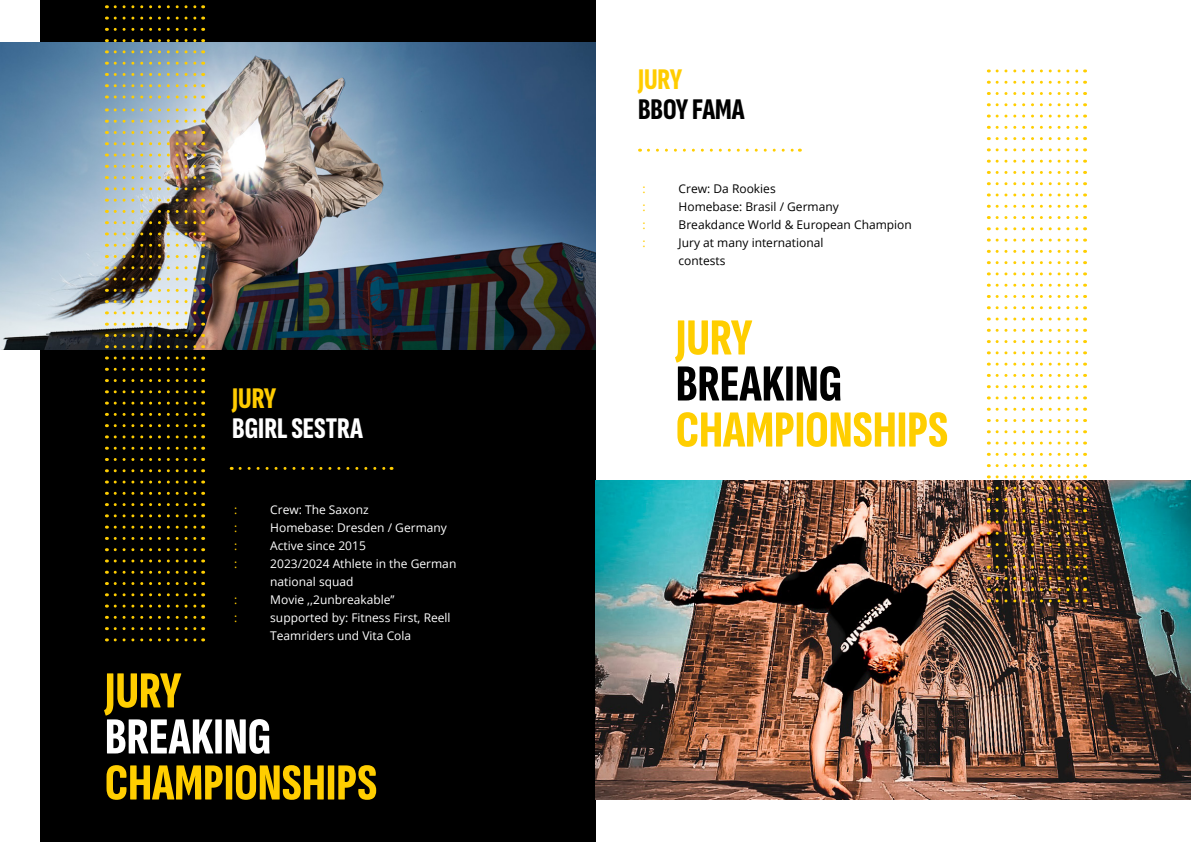
<style>
.page{position:relative;width:1191px;height:842px;background:#fff}
.page>*{position:absolute;margin:0;border:0;box-sizing:border-box;transform-origin:0 0}
.t1{font:extra-condensed 52px "Sofia Sans";color:#ffce00}
.t2{font:extra-condensed 52px "Sofia Sans";color:#000}
.t3{font:extra-condensed 52px "Sofia Sans";color:#fff}
.t4{font:extra-condensed 30px "Sofia Sans";color:#fff}
.t5{font:extra-condensed 30px "Sofia Sans";color:#fc0}
.t6{font:extra-condensed 30px "Sofia Sans";color:#000}
.t7{font:12px/18px "Open Sans";color:#fff}
.t8{font:12px/18px "Open Sans";color:#000}
.t9{font:12px "Open Sans";color:#fc0}
</style>
<div class="page">
<div style="left:40px;top:0;width:555px;height:842px;background:#000"></div>
<img style="left:0;top:43px;width:595px;height:306px">
<img style="left:595px;top:480px;width:596px;height:319px">
<svg style="left:115px;top:638px;width:89px;height:3px"></svg>
<svg style="left:115px;top:627px;width:89px;height:3px"></svg>
<svg style="left:115px;top:616px;width:89px;height:3px"></svg>
<svg style="left:115px;top:605px;width:89px;height:3px"></svg>
<svg style="left:115px;top:593px;width:89px;height:3px"></svg>
<svg style="left:115px;top:582px;width:89px;height:3px"></svg>
<svg style="left:115px;top:571px;width:89px;height:3px"></svg>
<svg style="left:115px;top:559px;width:89px;height:3px"></svg>
<svg style="left:115px;top:548px;width:89px;height:3px"></svg>
<svg style="left:115px;top:537px;width:89px;height:3px"></svg>
<svg style="left:115px;top:526px;width:89px;height:3px"></svg>
<svg style="left:115px;top:514px;width:89px;height:3px"></svg>
<svg style="left:115px;top:503px;width:89px;height:3px"></svg>
<svg style="left:115px;top:492px;width:89px;height:3px"></svg>
<svg style="left:115px;top:480px;width:89px;height:3px"></svg>
<svg style="left:115px;top:469px;width:89px;height:3px"></svg>
<svg style="left:115px;top:458px;width:89px;height:3px"></svg>
<svg style="left:115px;top:447px;width:89px;height:3px"></svg>
<svg style="left:115px;top:435px;width:89px;height:3px"></svg>
<svg style="left:115px;top:424px;width:89px;height:3px"></svg>
<svg style="left:115px;top:413px;width:89px;height:3px"></svg>
<svg style="left:115px;top:402px;width:89px;height:3px"></svg>
<svg style="left:115px;top:390px;width:89px;height:3px"></svg>
<svg style="left:115px;top:379px;width:89px;height:3px"></svg>
<svg style="left:115px;top:368px;width:89px;height:3px"></svg>
<svg style="left:115px;top:356px;width:89px;height:3px"></svg>
<svg style="left:115px;top:345px;width:89px;height:3px"></svg>
<svg style="left:115px;top:334px;width:89px;height:3px"></svg>
<svg style="left:115px;top:323px;width:89px;height:3px"></svg>
<svg style="left:115px;top:311px;width:89px;height:3px"></svg>
<svg style="left:115px;top:300px;width:89px;height:3px"></svg>
<svg style="left:115px;top:289px;width:89px;height:3px"></svg>
<svg style="left:115px;top:278px;width:89px;height:3px"></svg>
<svg style="left:115px;top:266px;width:89px;height:3px"></svg>
<svg style="left:115px;top:255px;width:89px;height:3px"></svg>
<svg style="left:115px;top:244px;width:89px;height:3px"></svg>
<svg style="left:115px;top:232px;width:89px;height:3px"></svg>
<svg style="left:115px;top:221px;width:89px;height:3px"></svg>
<svg style="left:115px;top:210px;width:89px;height:3px"></svg>
<svg style="left:115px;top:199px;width:89px;height:3px"></svg>
<svg style="left:115px;top:187px;width:89px;height:3px"></svg>
<svg style="left:115px;top:176px;width:89px;height:3px"></svg>
<svg style="left:115px;top:165px;width:89px;height:3px"></svg>
<svg style="left:115px;top:154px;width:89px;height:3px"></svg>
<svg style="left:115px;top:142px;width:89px;height:3px"></svg>
<svg style="left:115px;top:131px;width:89px;height:3px"></svg>
<svg style="left:115px;top:120px;width:89px;height:3px"></svg>
<svg style="left:115px;top:108px;width:89px;height:3px"></svg>
<svg style="left:115px;top:96px;width:89px;height:3px"></svg>
<svg style="left:115px;top:84px;width:89px;height:3px"></svg>
<svg style="left:115px;top:73px;width:89px;height:3px"></svg>
<svg style="left:115px;top:62px;width:89px;height:3px"></svg>
<svg style="left:115px;top:50px;width:89px;height:3px"></svg>
<svg style="left:115px;top:39px;width:89px;height:3px"></svg>
<svg style="left:115px;top:28px;width:89px;height:3px"></svg>
<svg style="left:115px;top:17px;width:89px;height:3px"></svg>
<svg style="left:115px;top:5px;width:89px;height:3px"></svg>
<svg style="left:997px;top:599px;width:88px;height:3px"></svg>
<svg style="left:997px;top:588px;width:88px;height:3px"></svg>
<svg style="left:997px;top:577px;width:88px;height:3px"></svg>
<svg style="left:997px;top:566px;width:88px;height:3px"></svg>
<svg style="left:997px;top:554px;width:88px;height:3px"></svg>
<svg style="left:997px;top:543px;width:88px;height:3px"></svg>
<svg style="left:997px;top:532px;width:88px;height:3px"></svg>
<svg style="left:997px;top:520px;width:88px;height:3px"></svg>
<svg style="left:997px;top:509px;width:88px;height:3px"></svg>
<svg style="left:997px;top:498px;width:88px;height:3px"></svg>
<svg style="left:997px;top:487px;width:88px;height:3px"></svg>
<svg style="left:997px;top:475px;width:88px;height:3px"></svg>
<svg style="left:997px;top:464px;width:88px;height:3px"></svg>
<svg style="left:997px;top:453px;width:88px;height:3px"></svg>
<svg style="left:997px;top:442px;width:88px;height:3px"></svg>
<svg style="left:997px;top:430px;width:88px;height:3px"></svg>
<svg style="left:997px;top:419px;width:88px;height:3px"></svg>
<svg style="left:997px;top:408px;width:88px;height:3px"></svg>
<svg style="left:997px;top:396px;width:88px;height:3px"></svg>
<svg style="left:997px;top:385px;width:88px;height:3px"></svg>
<svg style="left:997px;top:374px;width:88px;height:3px"></svg>
<svg style="left:997px;top:363px;width:88px;height:3px"></svg>
<svg style="left:997px;top:351px;width:88px;height:3px"></svg>
<svg style="left:997px;top:340px;width:88px;height:3px"></svg>
<svg style="left:997px;top:329px;width:88px;height:3px"></svg>
<svg style="left:997px;top:317px;width:88px;height:3px"></svg>
<svg style="left:997px;top:306px;width:88px;height:3px"></svg>
<svg style="left:997px;top:295px;width:88px;height:3px"></svg>
<svg style="left:997px;top:284px;width:88px;height:3px"></svg>
<svg style="left:997px;top:272px;width:88px;height:3px"></svg>
<svg style="left:997px;top:261px;width:88px;height:3px"></svg>
<svg style="left:997px;top:250px;width:88px;height:3px"></svg>
<svg style="left:997px;top:239px;width:88px;height:3px"></svg>
<svg style="left:997px;top:227px;width:88px;height:3px"></svg>
<svg style="left:997px;top:216px;width:88px;height:3px"></svg>
<svg style="left:997px;top:205px;width:88px;height:3px"></svg>
<svg style="left:997px;top:193px;width:88px;height:3px"></svg>
<svg style="left:997px;top:182px;width:88px;height:3px"></svg>
<svg style="left:997px;top:171px;width:88px;height:3px"></svg>
<svg style="left:997px;top:160px;width:88px;height:3px"></svg>
<svg style="left:997px;top:148px;width:88px;height:3px"></svg>
<svg style="left:997px;top:137px;width:88px;height:3px"></svg>
<svg style="left:997px;top:126px;width:88px;height:3px"></svg>
<svg style="left:997px;top:115px;width:88px;height:3px"></svg>
<svg style="left:997px;top:103px;width:88px;height:3px"></svg>
<svg style="left:997px;top:92px;width:88px;height:3px"></svg>
<svg style="left:997px;top:81px;width:88px;height:3px"></svg>
<svg style="left:997px;top:69px;width:88px;height:3px"></svg>
<svg style="left:240px;top:467px;width:152px;height:3px"></svg>
<svg style="left:648px;top:149px;width:152px;height:3px"></svg>
<h2 class="t5" style="left:232px;top:382px;width:46px">JURY</h2>
<h2 class="t4" style="left:232px;top:412px;width:132px">BGIRL SESTRA</h2>
<p class="t9" style="left:234px;top:502px;width:5px">:</p>
<p class="t7" style="left:270px;top:501px;width:100px">Crew: The Saxonz</p>
<p class="t9" style="left:234px;top:520px;width:5px">:</p>
<p class="t7" style="left:270px;top:519px;width:178px">Homebase: Dresden / Germany</p>
<p class="t9" style="left:234px;top:538px;width:5px">:</p>
<p class="t7" style="left:270px;top:537px;width:97px">Active since 2015</p>
<p class="t9" style="left:234px;top:556px;width:5px">:</p>
<p class="t7" style="left:270px;top:555px;width:188px">2023/2024 Athlete in the German national squad</p>
<p class="t9" style="left:234px;top:592px;width:5px">:</p>
<p class="t7" style="left:270px;top:591px;width:126px">Movie ,,2unbreakable’’</p>
<p class="t9" style="left:234px;top:610px;width:5px">:</p>
<p class="t7" style="left:270px;top:609px;width:182px">supported by: Fitness First, Reell<br>Teamriders und Vita Cola</p>
<h1 class="t1" style="left:105px;top:662px;width:78px">JURY</h1>
<h1 class="t3" style="left:105px;top:708px;width:168px">BREAKING</h1>
<h1 class="t1" style="left:105px;top:754px;width:274px">CHAMPIONSHIPS</h1>
<h2 class="t5" style="left:638px;top:63px;width:46px">JURY</h2>
<h2 class="t6" style="left:638px;top:93px;width:108px">BBOY FAMA</h2>
<p class="t9" style="left:642px;top:181px;width:5px">:</p>
<p class="t8" style="left:678px;top:180px;width:99px">Crew: Da Rookies</p>
<p class="t9" style="left:642px;top:199px;width:5px">:</p>
<p class="t8" style="left:678px;top:198px;width:162px">Homebase: Brasil / Germany</p>
<p class="t9" style="left:642px;top:217px;width:5px">:</p>
<p class="t8" style="left:678px;top:216px;width:235px">Breakdance World &amp; European Champion</p>
<p class="t9" style="left:642px;top:235px;width:5px">:</p>
<p class="t8" style="left:678px;top:234px;width:146px">Jury at many international contests</p>
<h1 class="t1" style="left:676px;top:309px;width:78px">JURY</h1>
<h1 class="t2" style="left:676px;top:355px;width:168px">BREAKING</h1>
<h1 class="t1" style="left:676px;top:401px;width:274px">CHAMPIONSHIPS</h1>
</div>
